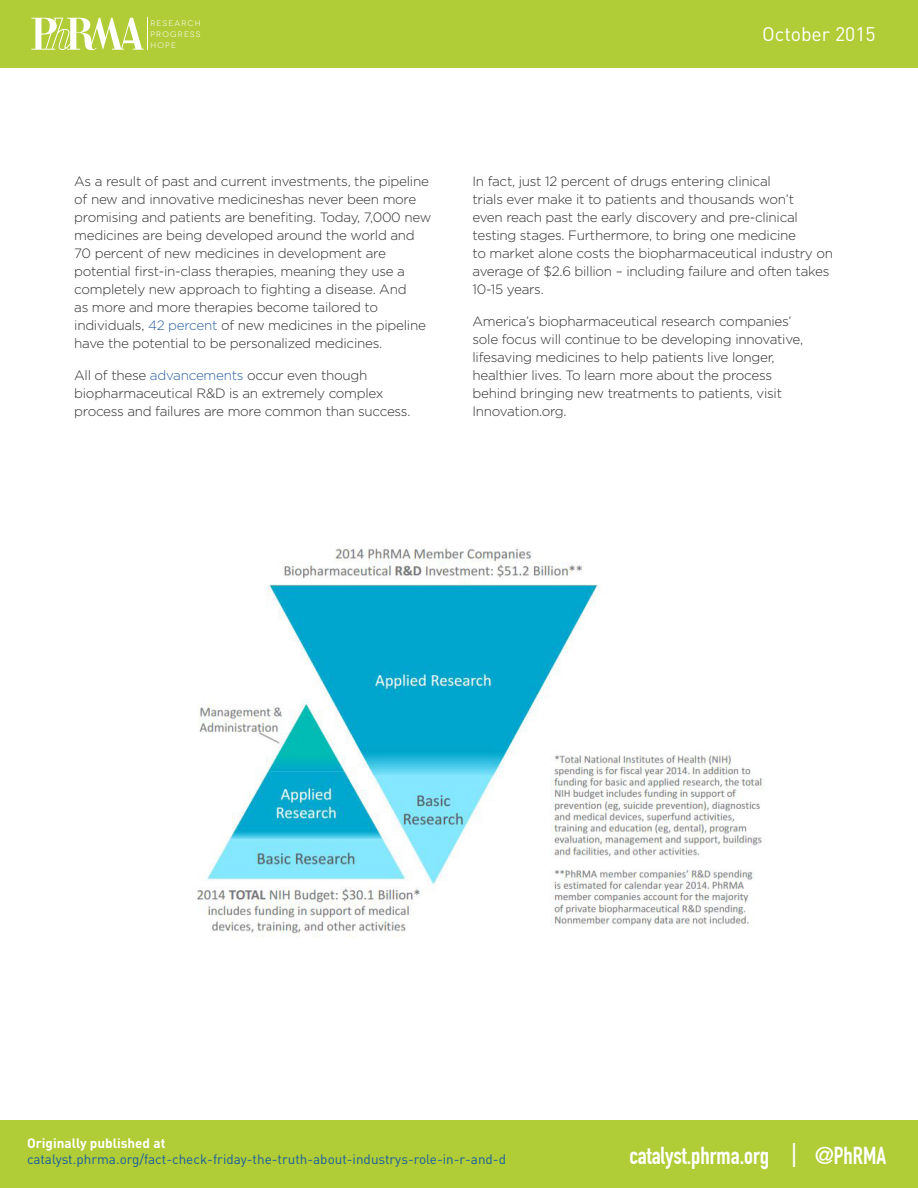
<style>
.page{position:relative;width:918px;height:1188px;background:#fff}
.page>*{position:absolute;margin:0;border:0;box-sizing:border-box;transform-origin:0 0}
.t1{font:700 24px "DIN Condensed";color:#fff}
.t2{font:19.5px "DIN";color:#fff}
.t3{font:300 13.5px/18px "Gotham";letter-spacing:-.02em;color:#312f30}
.t4{font:13.5px "DIN";color:#175d9e}
.t5{font:700 13.5px "DIN";color:#fff}
.t6{font:7.95px/10.9px "Novecentowide";letter-spacing:.15em;color:#fff;text-align:justify}
.s1{color:#2b62a1}
</style>
<div class="page">
<div style="left:0;top:0;width:918px;height:68px;background:#b0cc36"></div>
<div style="left:0;top:1120px;width:918px;height:68px;background:#b0cc36"></div>
<svg style="left:31px;top:18px;width:113px;height:33px"></svg>
<hr style="left:147px;top:18px;width:1px;height:32px;background:#fff">
<img style="left:197px;top:548px;width:565px;height:390px">
<p class="t6" style="left:150px;top:18px;width:52px">RESEARCH PROGRESS HOPE</p>
<p class="t2" style="left:762px;top:22px;width:115px">October 2015</p>
<p class="t3" style="left:74px;top:172px;width:359px">As a result of past and current investments, the pipeline of new and innovative medicineshas never been more promising and patients are benefiting. Today, 7,000 new medicines are being developed around the world and 70 percent of new medicines in development are potential first-in-class therapies, meaning they use a completely new approach to fighting a disease. And<br>as more and more therapies become tailored to individuals, <span class="s1">42 percent</span> of new medicines in the pipeline have the potential to be personalized medicines.</p>
<p class="t3" style="left:74px;top:366px;width:338px">All of these <span class="s1">advancements</span> occur even though biopharmaceutical R&amp;D is an extremely complex process and failures are more common than success.</p>
<p class="t3" style="left:472px;top:172px;width:362px">In fact, just 12 percent of drugs entering clinical<br>trials ever make it to patients and thousands won’t<br>even reach past the early discovery and pre-clinical testing stages. Furthermore, to bring one medicine<br>to market alone costs the biopharmaceutical industry on average of $2.6 billion – including failure and often takes 10-15 years.</p>
<p class="t3" style="left:472px;top:312px;width:332px">America’s biopharmaceutical research companies’ sole focus will continue to be developing innovative, lifesaving medicines to help patients live longer, healthier lives. To learn more about the process behind bringing new treatments to patients, visit Innovation.org.</p>
<p class="t5" style="left:27px;top:1134px;width:140px">Originally published at</p>
<p class="t4" style="left:27px;top:1151px;width:481px">catalyst.phrma.org/fact-check-friday-the-truth-about-industrys-role-in-r-and-d</p>
<p class="t1" style="left:629px;top:1142px;width:259px">catalyst.phrma.org | @PhRMA</p>
</div>
